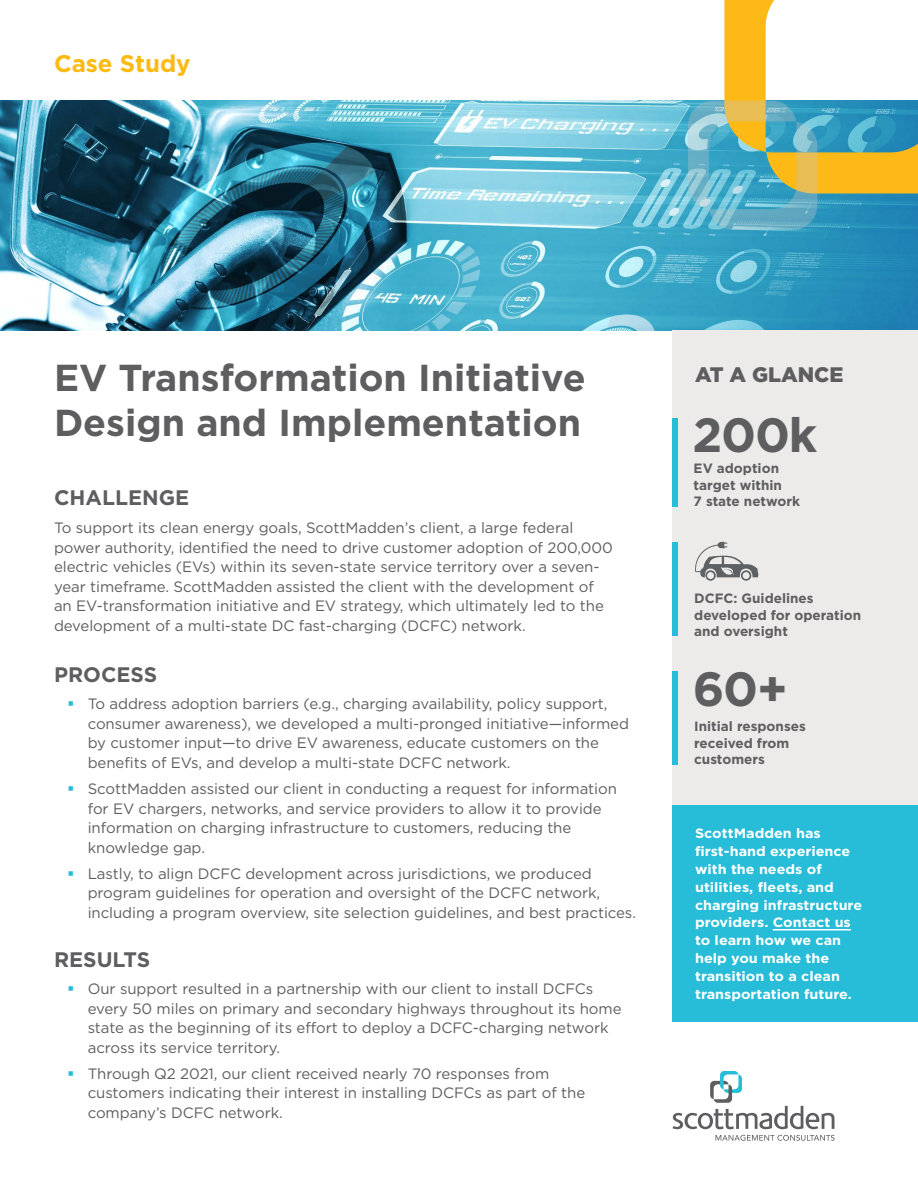
<style>
.page{position:relative;width:918px;height:1188px;background:#fff}
.page>*{position:absolute;margin:0;border:0;box-sizing:border-box;transform-origin:0 0}
.t1{font:700 48px "Gotham";letter-spacing:-.025em;color:#5e5e60}
.t2{font:700 37.5px/45px "Gotham";color:#5e5e60}
.t3{font:700 24px "Gotham";color:#fdba12}
.t4{font:700 21px "Gotham";color:#5e5e60}
.t5{font:900 21px "Gotham";color:#5e5e60}
.t6{font:15px/19.5px "Gotham";letter-spacing:-.005em;color:#5e5e60}
.t7{font:700 13.5px/18px "Gotham";color:#fff;scale:1.06 1}
.t8{font:700 13.5px/16.5px "Gotham";color:#5e5e60}
</style>
<div class="page">
<div style="left:673px;top:805px;width:245px;height:217px;background:#27bcd7"></div>
<img style="left:0;top:100px;width:918px;height:230px">
<svg style="left:715px;top:1135px;width:120px;height:6px"></svg>
<svg style="left:673px;top:1071px;width:161px;height:58px"></svg>
<div style="left:673px;top:330px;width:245px;height:475px;background:#ecebea"></div>
<div style="left:673px;top:671px;width:5px;height:94px;background:#27bcd7"></div>
<div style="left:673px;top:543px;width:5px;height:93px;background:#27bcd7"></div>
<div style="left:673px;top:418px;width:5px;height:89px;background:#27bcd7"></div>
<svg style="left:695px;top:541px;width:64px;height:40px"></svg>
<hr style="left:773px;top:929px;width:78px;height:2px;background:#fff">
<svg style="left:688px;top:0;width:230px;height:230px"></svg>
<h3 class="t3" style="left:54px;top:49px;width:138px">Case Study</h3>
<h2 class="t2" style="left:54px;top:355px;width:533px">EV Transformation Initiative<br>Design and Implementation</h2>
<h3 class="t4" style="left:54px;top:485px;width:137px">CHALLENGE</h3>
<p class="t6" style="left:54px;top:518px;width:560px">To support its clean energy goals, ScottMadden’s client, a large federal power authority, identified the need to drive customer adoption of 200,000 electric vehicles (EVs) within its seven-state service territory over a seven&shy;year timeframe. ScottMadden assisted the client with the development of an EV-transformation initiative and EV strategy, which ultimately led to the development of a multi-state DC fast-charging (DCFC) network.</p>
<h3 class="t4" style="left:54px;top:663px;width:105px">PROCESS</h3>
<p class="t6" style="left:88px;top:694px;width:543px">To address adoption barriers (e.g., charging availability, policy support, consumer awareness), we developed a multi-pronged initiative—informed by customer input—to drive EV awareness, educate customers on the benefits of EVs, and develop a multi-state DCFC network.</p>
<p class="t6" style="left:88px;top:779px;width:531px">ScottMadden assisted our client in conducting a request for information for EV chargers, networks, and service providers to allow it to provide information on charging infrastructure to customers, reducing the knowledge gap.</p>
<p class="t6" style="left:88px;top:864px;width:550px">Lastly, to align DCFC development across jurisdictions, we produced program guidelines for operation and oversight of the DCFC network, including a program overview, site selection guidelines, and best practices.</p>
<h3 class="t4" style="left:54px;top:947px;width:98px">RESULTS</h3>
<p class="t6" style="left:88px;top:979px;width:535px">Our support resulted in a partnership with our client to install DCFCs every 50 miles on primary and secondary highways throughout its home state as the beginning of its effort to deploy a DCFC-charging network across its service territory.</p>
<p class="t6" style="left:88px;top:1064px;width:499px">Through Q2 2021, our client received nearly 70 responses from customers indicating their interest in installing DCFCs as part of the company’s DCFC network.</p>
<h3 class="t5" style="left:695px;top:363px;width:150px">AT A GLANCE</h3>
<h1 class="t1" style="left:692px;top:407px;width:126px">200k</h1>
<p class="t8" style="left:694px;top:460px;width:108px">EV adoption target within<br>7 state network</p>
<p class="t8" style="left:694px;top:590px;width:168px">DCFC: Guidelines developed for operation and oversight</p>
<h1 class="t1" style="left:693px;top:661px;width:97px">60+</h1>
<p class="t8" style="left:694px;top:718px;width:113px">Initial responses received from customers</p>
<p class="t7" style="left:695px;top:823px;width:159px">ScottMadden has first-hand experience with the needs of utilities, fleets, and charging infrastructure providers. Contact us to learn how we can help you make the transition to a clean transportation future.</p>
</div>
